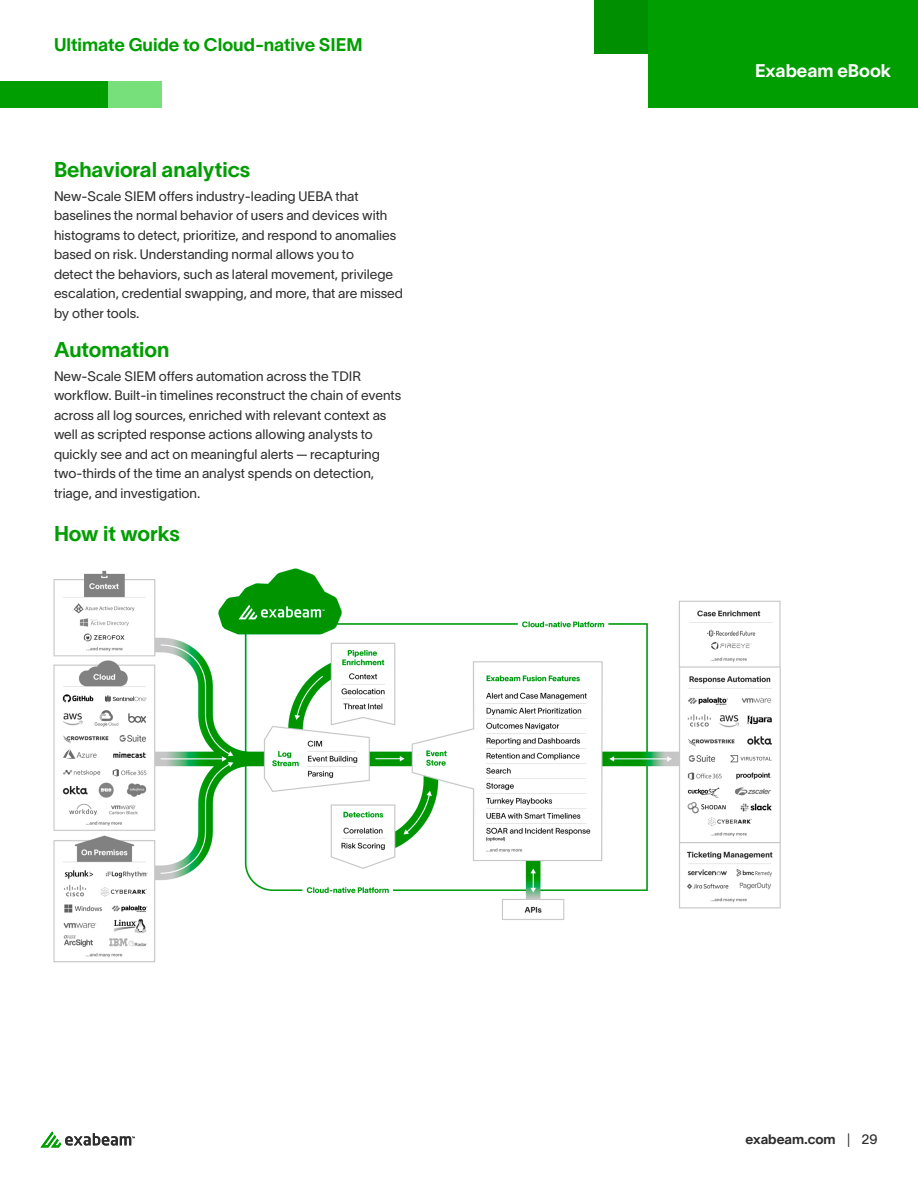
<style>
.page{position:relative;width:918px;height:1188px;background:#fff}
.page>*{position:absolute;margin:0;border:0;box-sizing:border-box;transform-origin:0 0}
.t1{font:21px "Lausanne 700";color:#009e00}
.t2{font:18px "Lausanne 700";color:#009e00}
.t3{font:18px "Lausanne 700";color:#fff}
.t4{font:13.5px/19.5px "Lausanne 300";color:#2d2d2d}
.t5{font:13.5px "Lausanne 700";color:#2d2d2d}
.s1{font-family:"Lausanne 400"}
</style>
<div class="page">
<svg style="left:41px;top:1131px;width:94px;height:16px"></svg>
<div style="left:648px;top:0;width:270px;height:108px;background:#009e00"></div>
<div style="left:594px;top:0;width:54px;height:54px;background:#008f00"></div>
<div style="left:0;top:81px;width:108px;height:27px;background:#009e00"></div>
<div style="left:108px;top:81px;width:54px;height:27px;background:#78e07a"></div>
<img style="left:53px;top:568px;width:728px;height:395px">
<h2 class="t2" style="left:54px;top:33px;width:310px">Ultimate Guide to Cloud-native SIEM</h2>
<h1 class="t1" style="left:54px;top:157px;width:198px">Behavioral analytics</h1>
<p class="t4" style="left:54px;top:186px;width:350px">New-Scale SIEM offers industry-leading UEBA that baselines the normal behavior of users and devices with histograms to detect, prioritize, and respond to anomalies based on risk. Understanding normal allows you to<br>detect the behaviors, such as lateral movement, privilege escalation, credential swapping, and more, that are missed by other tools.</p>
<h1 class="t1" style="left:54px;top:337px;width:117px">Automation</h1>
<p class="t4" style="left:54px;top:366px;width:349px">New-Scale SIEM offers automation across the TDIR workflow. Built-in timelines reconstruct the chain of events across all log sources, enriched with relevant context as well as scripted response actions allowing analysts to quickly see and act on meaningful alerts — recapturing two-thirds of the time an analyst spends on detection, triage, and investigation.</p>
<h1 class="t1" style="left:54px;top:521px;width:127px">How it works</h1>
<h2 class="t3" style="left:755px;top:60px;width:137px">Exabeam eBook</h2>
<p class="t5" style="left:745px;top:1130px;width:134px">exabeam.com <span class="s1">| 29</span></p>
</div>
